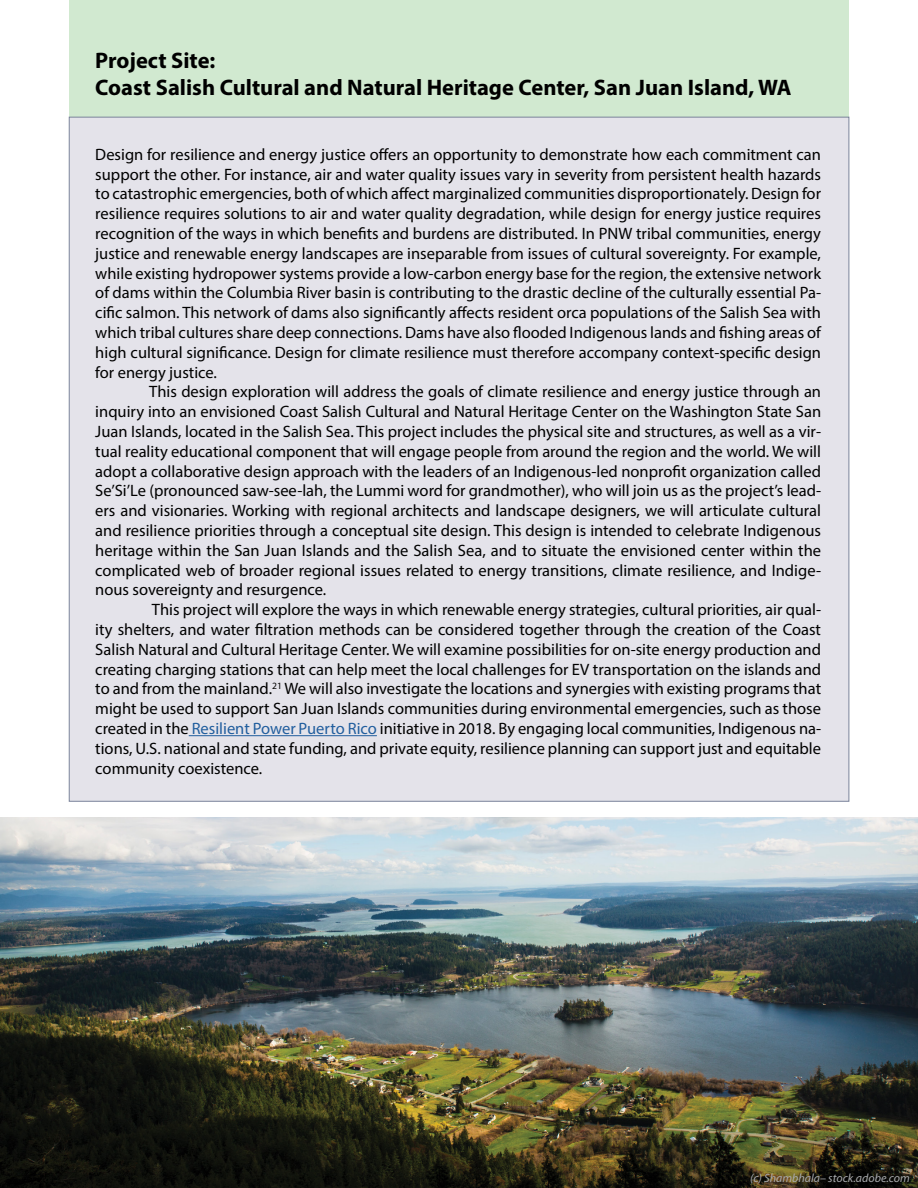
<style>
.page{position:relative;width:918px;height:1188px;background:#fff}
.page>*{position:absolute;margin:0;border:0;box-sizing:border-box;transform-origin:0 0}
.t1{font:700 22.5px/27px "Myriad Pro";color:#000}
.t2{font:16.5px/19.8px "Myriad Pro";color:#000;text-align:justify}
.t3{font:italic 12px "Myriad Pro";color:#a9abae}
.s1{color:#215e9e}
</style>
<div class="page">
<img style="left:0;top:818px;width:918px;height:370px">
<div style="left:69px;top:0;width:780px;height:117px;background:#d1e9d0"></div>
<div style="left:69px;top:117px;width:780px;height:684px;background:#e4e3ea;border:1px solid #7b849b"></div>
<hr style="left:189px;top:735px;width:188px;height:1px;background:#215e9e">
<h1 class="t1" style="left:95px;top:46px;width:698px">Project Site:<br>Coast Salish Cultural and Natural Heritage Center, San Juan Island, WA</h1>
<p class="t2" style="left:95px;top:144px;width:727px">Design for resilience and energy justice offers an opportunity to demonstrate how each commitment can support the other. For instance, air and water quality issues vary in severity from persistent health hazards to catastrophic emergencies, both of which affect marginalized communities disproportionately. Design for resilience requires solutions to air and water quality degradation, while design for energy justice requires recognition of the ways in which benefits and burdens are distributed. In PNW tribal communities, energy justice and renewable energy landscapes are inseparable from issues of cultural sovereignty. For example, while existing hydropower systems provide a low-carbon energy base for the region, the extensive network of dams within the Columbia River basin is contributing to the drastic decline of the culturally essential Pa&shy;cific salmon. This network of dams also significantly affects resident orca populations of the Salish Sea with which tribal cultures share deep connections. Dams have also flooded Indigenous lands and fishing areas of high cultural significance. Design for climate resilience must therefore accompany context-specific design for energy justice.</p>
<p class="t2" style="left:95px;top:382px;width:727px;text-indent:54px">This design exploration will address the goals of climate resilience and energy justice through an inquiry into an envisioned Coast Salish Cultural and Natural Heritage Center on the Washington State San Juan Islands, located in the Salish Sea. This project includes the physical site and structures, as well as a vir&shy;tual reality educational component that will engage people from around the region and the world. We will adopt a collaborative design approach with the leaders of an Indigenous-led nonprofit organization called Se’Si’Le (pronounced saw-see-lah, the Lummi word for grandmother), who will join us as the project’s lead&shy;ers and visionaries. Working with regional architects and landscape designers, we will articulate cultural and resilience priorities through a conceptual site design. This design is intended to celebrate Indigenous heritage within the San Juan Islands and the Salish Sea, and to situate the envisioned center within the complicated web of broader regional issues related to energy transitions, climate resilience, and Indige&shy;nous sovereignty and resurgence.</p>
<p class="t2" style="left:95px;top:600px;width:727px;text-indent:57px">This project will explore the ways in which renewable energy strategies, cultural priorities, air qual&shy;ity shelters, and water filtration methods can be considered together through the creation of the Coast Salish Natural and Cultural Heritage Center. We will examine possibilities for on-site energy production and creating charging stations that can help meet the local challenges for EV transportation on the islands and to and from the mainland.<sup>21</sup> We will also investigate the locations and synergies with existing programs that might be used to support San Juan Islands communities during environmental emergencies, such as those created in the <span class="s1">Resilient Power Puerto Rico</span> initiative in 2018. By engaging local communities, Indigenous na&shy;tions, U.S. national and state funding, and private equity, resilience planning can support just and equitable community coexistence.</p>
<p class="t3" style="left:750px;top:1171px;width:161px">(c) Shambhala– stock.adobe.com</p>
</div>
